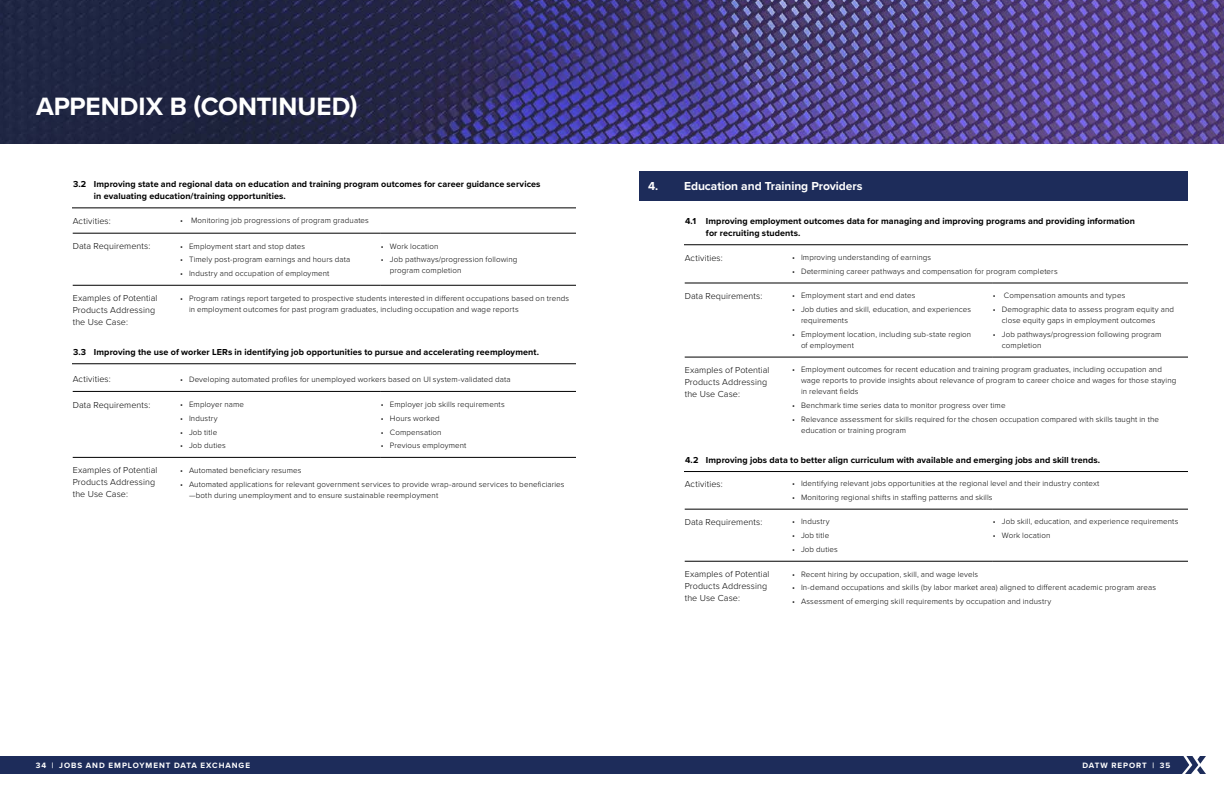
<style>
.page{position:relative;width:1224px;height:792px;background:#fff}
.page>*{position:absolute;margin:0;border:0;box-sizing:border-box;transform-origin:0 0}
.t1{font:700 26px "Proxima Nova";color:#fff}
.t2{font:700 12px "Proxima Nova";color:#fff}
.t3{font:700 9px/12px "Proxima Nova";letter-spacing:.01em;color:#000}
.t4{font:300 9px/12px "Proxima Nova";letter-spacing:.01em;color:#000}
.t5{font:300 8px/11px "Proxima Nova";letter-spacing:.015em;color:#000}
.t6{font:700 8px "Proxima Nova";letter-spacing:.12em;color:#fff}
</style>
<div class="page">
<svg style="left:0;top:0;width:1224px;height:144px;background:#3d366d"></svg>
<hr style="left:72px;top:208px;width:504px;height:1px;background:#000">
<hr style="left:73px;top:233px;width:107px;height:1px;background:#000">
<hr style="left:180px;top:233px;width:201px;height:1px;background:#000">
<hr style="left:381px;top:233px;width:195px;height:1px;background:#000">
<hr style="left:73px;top:285px;width:107px;height:1px;background:#000">
<hr style="left:180px;top:285px;width:201px;height:1px;background:#000">
<hr style="left:381px;top:285px;width:195px;height:1px;background:#000">
<hr style="left:72px;top:364px;width:504px;height:1px;background:#000">
<hr style="left:73px;top:391px;width:107px;height:1px;background:#000">
<hr style="left:180px;top:391px;width:201px;height:1px;background:#000">
<hr style="left:381px;top:391px;width:195px;height:1px;background:#000">
<hr style="left:73px;top:457px;width:107px;height:1px;background:#000">
<hr style="left:180px;top:457px;width:201px;height:1px;background:#000">
<hr style="left:381px;top:457px;width:195px;height:1px;background:#000">
<div style="left:639px;top:171px;width:549px;height:30px;background:#1d2c5a"></div>
<hr style="left:684px;top:245px;width:504px;height:1px;background:#000">
<hr style="left:685px;top:283px;width:107px;height:1px;background:#000">
<hr style="left:792px;top:283px;width:201px;height:1px;background:#000">
<hr style="left:993px;top:283px;width:195px;height:1px;background:#000">
<hr style="left:685px;top:357px;width:107px;height:1px;background:#000">
<hr style="left:792px;top:357px;width:201px;height:1px;background:#000">
<hr style="left:993px;top:357px;width:195px;height:1px;background:#000">
<hr style="left:684px;top:471px;width:504px;height:1px;background:#000">
<hr style="left:685px;top:509px;width:107px;height:1px;background:#000">
<hr style="left:792px;top:509px;width:201px;height:1px;background:#000">
<hr style="left:993px;top:509px;width:195px;height:1px;background:#000">
<hr style="left:685px;top:561px;width:107px;height:1px;background:#000">
<hr style="left:792px;top:561px;width:201px;height:1px;background:#000">
<hr style="left:993px;top:561px;width:195px;height:1px;background:#000">
<div style="left:0;top:756px;width:1206px;height:18px;background:#1d2c5a"></div>
<h1 class="t1" style="left:36px;top:87px;width:323px">APPENDIX B (CONTINUED)</h1>
<p class="t3" style="left:94px;top:178px;width:448px;text-indent:-21px">3.2 Improving state and regional data on education and training program outcomes for career guidance services in evaluating education/training opportunities.</p>
<p class="t4" style="left:73px;top:215px;width:40px">Activities:</p>
<p class="t5" style="left:180px;top:215px;width:190px">• Monitoring job progressions of program graduates</p>
<p class="t4" style="left:73px;top:240px;width:79px">Data Requirements:</p>
<p class="t5" style="left:180px;top:240px;width:127px">• Employment start and stop dates</p>
<p class="t5" style="left:180px;top:254px;width:172px">• Timely post-program earnings and hours data</p>
<p class="t5" style="left:180px;top:268px;width:151px">• Industry and occupation of employment</p>
<p class="t5" style="left:381px;top:240px;width:59px">• Work location</p>
<p class="t5" style="left:390px;top:254px;width:129px;text-indent:-9px">• Job pathways/progression following program completion</p>
<p class="t4" style="left:73px;top:292px;width:86px">Examples of Potential<br>Products Addressing the Use Case:</p>
<p class="t5" style="left:189px;top:292px;width:382px;text-indent:-9px">• Program ratings report targeted to prospective students interested in different occupations based on trends in employment outcomes for past program graduates, including occupation and wage reports</p>
<p class="t3" style="left:73px;top:346px;width:468px">3.3 Improving the use of worker LERs in identifying job opportunities to pursue and accelerating reemployment.</p>
<p class="t4" style="left:73px;top:373px;width:40px">Activities:</p>
<p class="t5" style="left:180px;top:373px;width:332px">• Developing automated profiles for unemployed workers based on UI system-validated data</p>
<p class="t4" style="left:73px;top:398px;width:79px">Data Requirements:</p>
<p class="t5" style="left:180px;top:398px;width:66px">• Employer name</p>
<p class="t5" style="left:180px;top:412px;width:39px">• Industry</p>
<p class="t5" style="left:180px;top:426px;width:39px">• Job title</p>
<p class="t5" style="left:180px;top:440px;width:47px">• Job duties</p>
<p class="t5" style="left:381px;top:398px;width:125px">• Employer job skills requirements</p>
<p class="t5" style="left:381px;top:412px;width:60px">• Hours worked</p>
<p class="t5" style="left:381px;top:426px;width:62px">• Compensation</p>
<p class="t5" style="left:381px;top:440px;width:87px">• Previous employment</p>
<p class="t4" style="left:73px;top:464px;width:86px">Examples of Potential<br>Products Addressing the Use Case:</p>
<p class="t5" style="left:180px;top:464px;width:123px">• Automated beneficiary resumes</p>
<p class="t5" style="left:189px;top:478px;width:377px;text-indent:-9px">• Automated applications for relevant government services to provide wrap-around services to beneficiaries —both during unemployment and to ensure sustainable reemployment</p>
<h2 class="t2" style="left:648px;top:177px;width:216px">4. Education and Training Providers</h2>
<p class="t3" style="left:706px;top:215px;width:431px;text-indent:-21px">4.1 Improving employment outcomes data for managing and improving programs and providing information for recruiting students.</p>
<p class="t4" style="left:685px;top:251px;width:40px">Activities:</p>
<p class="t5" style="left:792px;top:252px;width:141px">• Improving understanding of earnings</p>
<p class="t5" style="left:792px;top:265px;width:267px">• Determining career pathways and compensation for program completers</p>
<p class="t4" style="left:685px;top:290px;width:79px">Data Requirements:</p>
<p class="t5" style="left:792px;top:290px;width:125px">• Employment start and end dates</p>
<p class="t5" style="left:801px;top:304px;width:172px;text-indent:-9px">• Job duties and skill, education, and experiences requirements</p>
<p class="t5" style="left:801px;top:328px;width:172px;text-indent:-9px">• Employment location, including sub-state region of employment</p>
<p class="t5" style="left:993px;top:290px;width:134px">• Compensation amounts and types</p>
<p class="t5" style="left:1002px;top:304px;width:174px;text-indent:-9px">• Demographic data to assess program equity and close equity gaps in employment outcomes</p>
<p class="t5" style="left:1002px;top:328px;width:161px;text-indent:-9px">• Job pathways/progression following program completion</p>
<p class="t4" style="left:685px;top:364px;width:86px">Examples of Potential<br>Products Addressing the Use Case:</p>
<p class="t5" style="left:801px;top:364px;width:377px;text-indent:-9px">• Employment outcomes for recent education and training program graduates, including occupation and wage reports to provide insights about relevance of program to career choice and wages for those staying in relevant fields</p>
<p class="t5" style="left:792px;top:400px;width:215px">• Benchmark time series data to monitor progress over time</p>
<p class="t5" style="left:801px;top:414px;width:360px;text-indent:-9px">• Relevance assessment for skills required for the chosen occupation compared with skills taught in the education or training program</p>
<p class="t3" style="left:685px;top:454px;width:417px">4.2 Improving jobs data to better align curriculum with available and emerging jobs and skill trends.</p>
<p class="t4" style="left:685px;top:478px;width:40px">Activities:</p>
<p class="t5" style="left:792px;top:478px;width:309px">• Identifying relevant jobs opportunities at the regional level and their industry context</p>
<p class="t5" style="left:792px;top:492px;width:202px">• Monitoring regional shifts in staffing patterns and skills</p>
<p class="t4" style="left:685px;top:516px;width:79px">Data Requirements:</p>
<p class="t5" style="left:792px;top:516px;width:39px">• Industry</p>
<p class="t5" style="left:792px;top:530px;width:39px">• Job title</p>
<p class="t5" style="left:792px;top:544px;width:47px">• Job duties</p>
<p class="t5" style="left:993px;top:516px;width:187px">• Job skill, education, and experience requirements</p>
<p class="t5" style="left:993px;top:530px;width:59px">• Work location</p>
<p class="t4" style="left:685px;top:568px;width:86px">Examples of Potential<br>Products Addressing the Use Case:</p>
<p class="t5" style="left:792px;top:568px;width:188px">• Recent hiring by occupation, skill, and wage levels</p>
<p class="t5" style="left:792px;top:582px;width:366px">• In-demand occupations and skills (by labor market area) aligned to different academic program areas</p>
<p class="t5" style="left:792px;top:596px;width:261px">• Assessment of emerging skill requirements by occupation and industry</p>
<p class="t6" style="left:36px;top:759px;width:216px">34 | JOBS AND EMPLOYMENT DATA EXCHANGE</p>
<p class="t6" style="left:1082px;top:759px;width:89px">DATW REPORT | 35</p>
</div>
